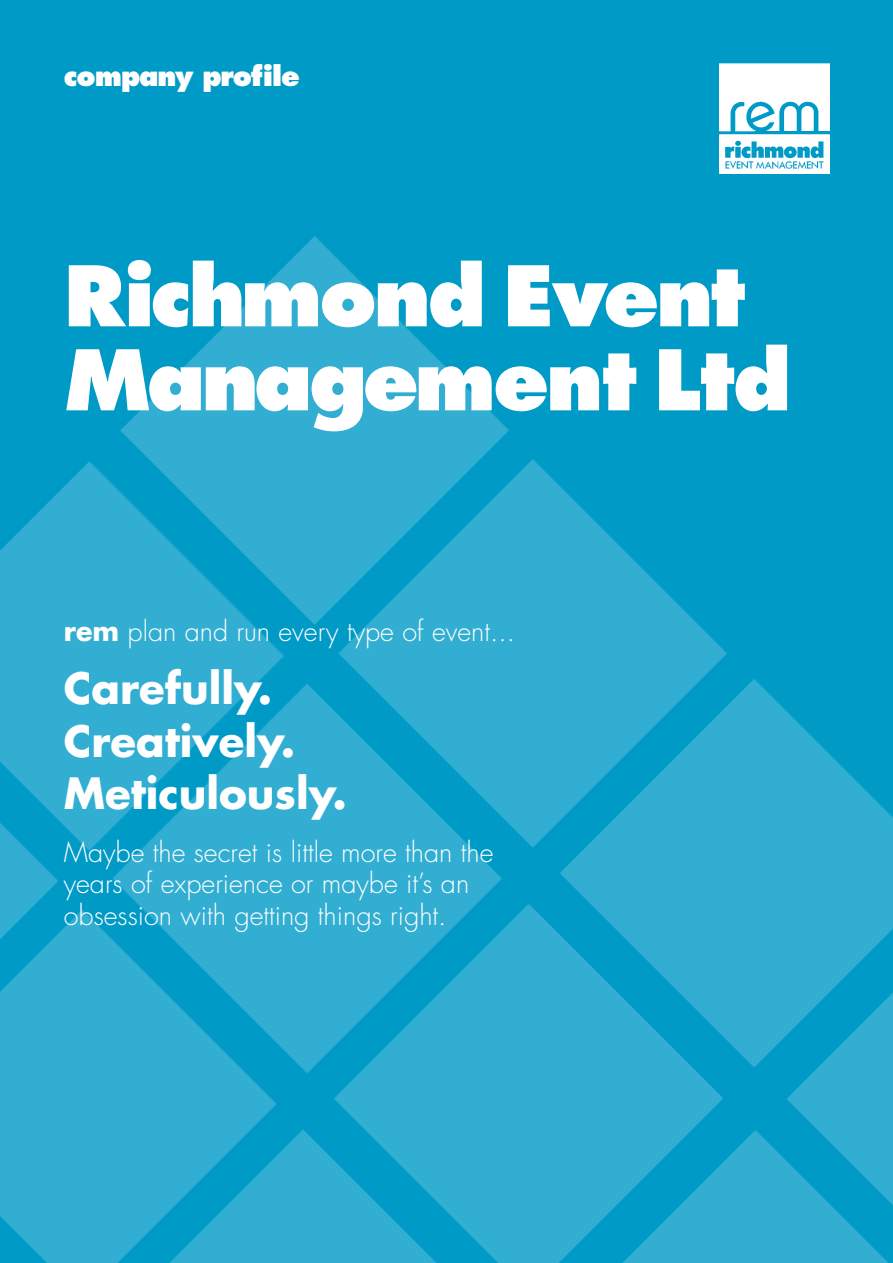
<style>
.page{position:relative;width:893px;height:1263px;background:#009ac7}
.page>*{position:absolute;margin:0;border:0;box-sizing:border-box;transform-origin:0 0}
.t1{font:800 81px/84px "Futura";letter-spacing:-.04em;color:#fff}
.t2{font:700 42px/52.5px "Futura";color:#fff}
.t3{font:300 27px/31.5px "Futura";color:#fff}
.t4{font:800 27px "Futura";letter-spacing:-.04em;color:#fff}
.s1{font-weight:700}
</style>
<div class="page">
<img style="left:0;top:236px;width:893px;height:1027px">
<img style="left:719px;top:63px;width:110px;height:111px">
<p class="t4" style="left:64px;top:60px;width:238px">company profile</p>
<h1 class="t1" style="left:64px;top:255px;width:729px">Richmond Event<br>Management Ltd</h1>
<p class="t3" style="left:64px;top:616px;width:453px"><span class="s1">rem</span> plan and run every type of event...</p>
<h2 class="t2" style="left:64px;top:661px;width:285px">Carefully.<br>Creatively.<br>Meticulously.</h2>
<p class="t3" style="left:64px;top:837px;width:431px">Maybe the secret is little more than the years of experience or maybe it’s an obsession with getting things right.</p>
</div>
